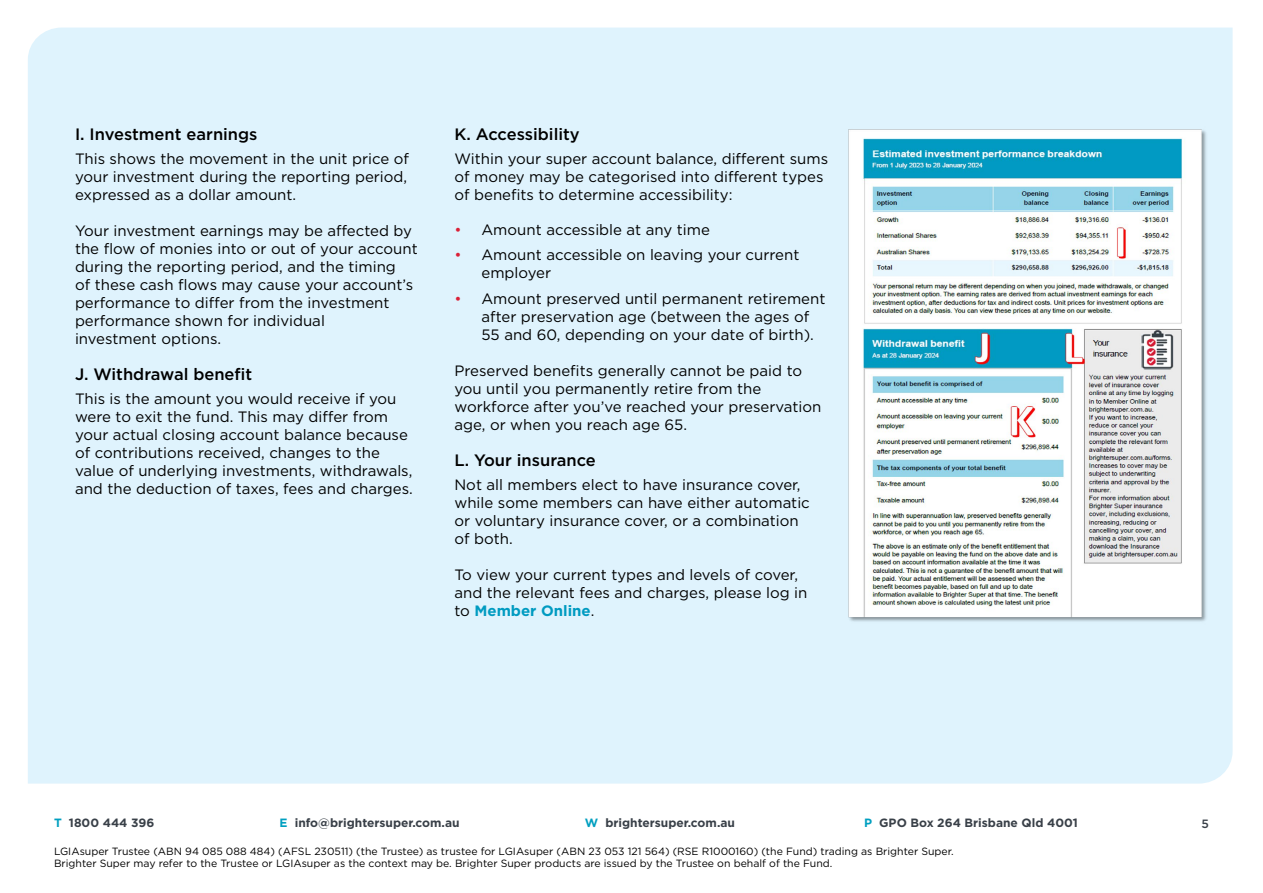
<style>
.page{position:relative;width:1263px;height:893px;background:#fff}
.page>*{position:absolute;margin:0;border:0;box-sizing:border-box;transform-origin:0 0}
.t1{font:500 16.5px "Gotham";color:#000}
.t2{font:15px/18px "Gotham";color:#000}
.t3{font:700 12px "Gotham";color:#394048}
.t4{font:500 12px "Gotham";color:#394048}
.t5{font:10.5px/12.6px "Gotham";color:#000}
.s1{color:#da2037}
.s2{font-weight:700;color:#009bc1}
.s3{color:#009fc0}
</style>
<div class="page">
<div style="left:28px;top:28px;width:1204px;height:756px;background:#dff3fd"></div>
<img style="left:846px;top:127px;width:363px;height:497px">
<p class="t1" style="left:75px;top:123px;width:184px">I. Investment earnings</p>
<p class="t2" style="left:75px;top:149px;width:335px;text-align:justify">This shows the movement in the unit price of your investment during the reporting period, expressed as a dollar amount.</p>
<p class="t2" style="left:75px;top:221px;width:344px">Your investment earnings may be affected by the flow of monies into or out of your account during the reporting period, and the timing<br>of these cash flows may cause your account’s performance to differ from the investment performance shown for individual<br>investment options.</p>
<p class="t1" style="left:75px;top:363px;width:179px">J. Withdrawal benefit</p>
<p class="t2" style="left:75px;top:389px;width:339px">This is the amount you would receive if you were to exit the fund. This may differ from your actual closing account balance because of contributions received, changes to the value of underlying investments, withdrawals, and the deduction of taxes, fees and charges.</p>
<p class="t1" style="left:454px;top:123px;width:127px">K. Accessibility</p>
<p class="t2" style="left:454px;top:149px;width:375px">Within your super account balance, different sums of money may be categorised into different types of benefits to determine accessibility:</p>
<p class="t2" style="left:454px;top:220px;width:257px"><span class="s1">•</span> Amount accessible at any time</p>
<p class="t2" style="left:481px;top:245px;width:319px;text-indent:-27px"><span class="s1">•</span> Amount accessible on leaving your current employer</p>
<p class="t2" style="left:481px;top:289px;width:345px;text-indent:-27px"><span class="s1">•</span> Amount preserved until permanent retirement after preservation age (between the ages of<br>55 and 60, depending on your date of birth).</p>
<p class="t2" style="left:454px;top:361px;width:368px">Preserved benefits generally cannot be paid to you until you permanently retire from the workforce after you’ve reached your preservation age, or when you reach age 65.</p>
<p class="t1" style="left:454px;top:449px;width:143px">L. Your insurance</p>
<p class="t2" style="left:454px;top:475px;width:357px">Not all members elect to have insurance cover, while some members can have either automatic or voluntary insurance cover, or a combination of both.</p>
<p class="t2" style="left:454px;top:565px;width:354px">To view your current types and levels of cover, and the relevant fees and charges, please log in to <span class="s2">Member Online</span>.</p>
<p class="t3" style="left:54px;top:815px;width:102px"><span class="s3">T</span> 1800 444 396</p>
<p class="t3" style="left:279px;top:815px;width:182px"><span class="s3">E</span> info@brightersuper.com.au</p>
<p class="t3" style="left:585px;top:815px;width:152px"><span class="s3">W</span> brightersuper.com.au</p>
<p class="t3" style="left:864px;top:815px;width:215px"><span class="s3">P</span> GPO Box 264 Brisbane Qld 4001</p>
<p class="t5" style="left:54px;top:845px;width:901px">LGIAsuper Trustee (ABN 94 085 088 484) (AFSL 230511) (the Trustee) as trustee for LGIAsuper (ABN 23 053 121 564) (RSE R1000160) (the Fund) trading as Brighter Super.<br>Brighter Super may refer to the Trustee or LGIAsuper as the context may be. Brighter Super products are issued by the Trustee on behalf of the Fund.</p>
<p class="t4" style="left:1201px;top:815px;width:9px">5</p>
</div>
